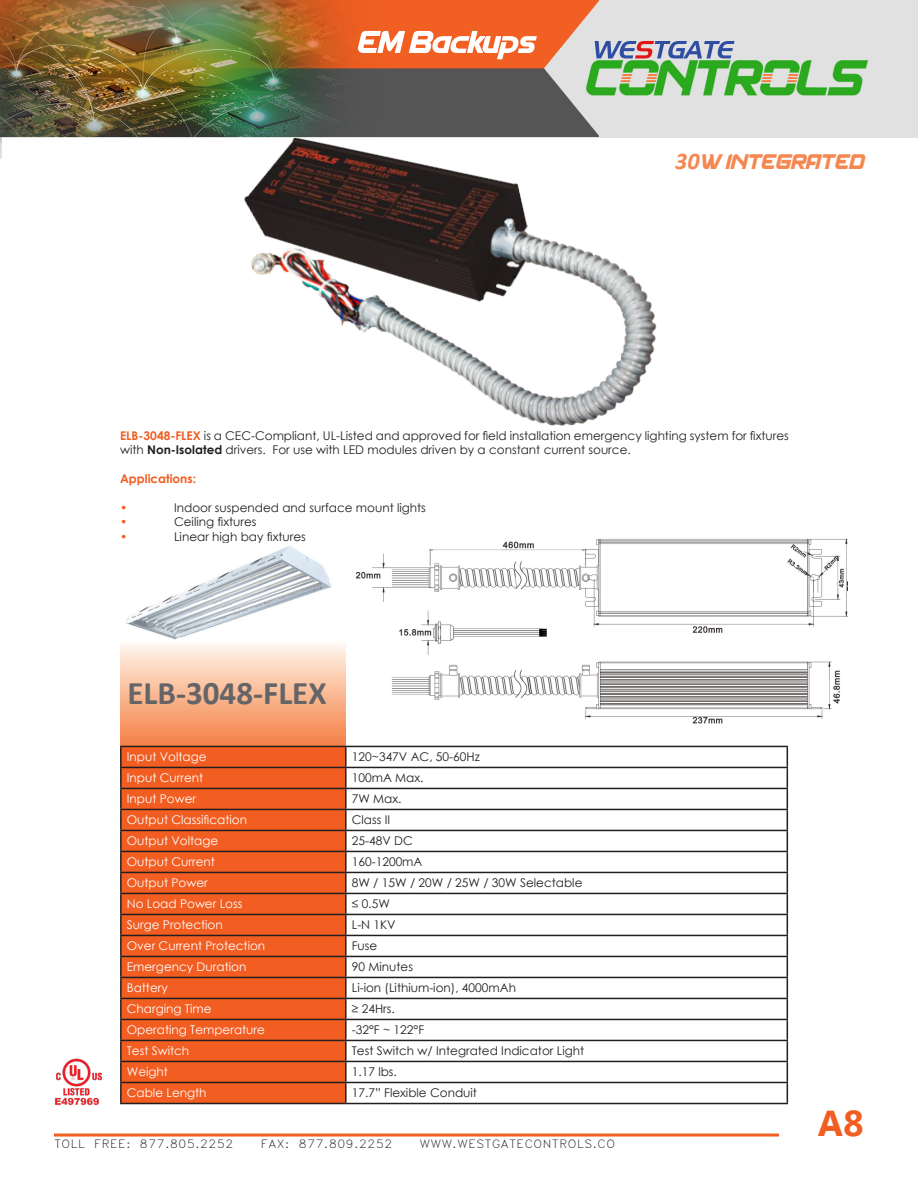
<style>
.page{position:relative;width:918px;height:1188px;background:#fff}
.page>*{position:absolute;margin:0;border:0;box-sizing:border-box;transform-origin:0 0}
.t1{font:700 36px "Myanmar Text";color:#f25d21}
.t2{font:700 33px "Calibri";color:#656568}
.t3{font:22.5px "Spantaran";color:#f58750}
.t4{font:12px/14.4px "Century Gothic";color:#231f20}
.t5{font:12px "Century Gothic";color:#fff}
.t6{font:700 12px "Century Gothic";color:#f25d21}
.t7{font:12px "Century Gothic";color:#f25d21}
.t8{font:11.25px "Roman D";color:#231f20;scale:1.06 1}
.s1{font-family:"Calibri";font-weight:700;font-style:italic;font-size:24px}
.s2{font-weight:700;color:#f25d21}
.s3{font-weight:700}
</style>
<div class="page">
<img style="left:0;top:0;width:918px;height:1134px">
<img style="left:544px;top:0;width:374px;height:137px">
<img style="left:54px;top:1056px;width:52px;height:51px">
<hr style="left:54px;top:1134px;width:725px;height:3px;background:#f25d21">
<img style="left:224px;top:72px;width:457px;height:420px">
<svg style="left:120px;top:639px;width:225px;height:107px;background:#f9ba97"></svg>
<svg style="left:122px;top:747px;width:223px;height:356px;background:#ec5b20"></svg>
<hr style="left:120px;top:746px;width:226px;height:1px;background:#231f20">
<hr style="left:120px;top:747px;width:2px;height:20px;background:#231f20">
<hr style="left:346px;top:746px;width:442px;height:1px;background:#231f20">
<hr style="left:345px;top:747px;width:2px;height:20px;background:#231f20">
<hr style="left:120px;top:767px;width:226px;height:1px;background:#231f20">
<hr style="left:120px;top:768px;width:2px;height:20px;background:#231f20">
<hr style="left:346px;top:767px;width:442px;height:1px;background:#231f20">
<hr style="left:345px;top:768px;width:2px;height:20px;background:#231f20">
<hr style="left:120px;top:788px;width:226px;height:1px;background:#231f20">
<hr style="left:120px;top:789px;width:2px;height:20px;background:#231f20">
<hr style="left:346px;top:788px;width:442px;height:1px;background:#231f20">
<hr style="left:345px;top:789px;width:2px;height:20px;background:#231f20">
<hr style="left:120px;top:809px;width:226px;height:1px;background:#231f20">
<hr style="left:120px;top:810px;width:2px;height:20px;background:#231f20">
<hr style="left:346px;top:809px;width:442px;height:1px;background:#231f20">
<hr style="left:345px;top:810px;width:2px;height:20px;background:#231f20">
<hr style="left:120px;top:830px;width:226px;height:1px;background:#231f20">
<hr style="left:120px;top:831px;width:2px;height:20px;background:#231f20">
<hr style="left:346px;top:830px;width:442px;height:1px;background:#231f20">
<hr style="left:345px;top:831px;width:2px;height:20px;background:#231f20">
<hr style="left:120px;top:851px;width:226px;height:1px;background:#231f20">
<hr style="left:120px;top:852px;width:2px;height:20px;background:#231f20">
<hr style="left:346px;top:851px;width:442px;height:1px;background:#231f20">
<hr style="left:345px;top:852px;width:2px;height:20px;background:#231f20">
<hr style="left:120px;top:872px;width:226px;height:1px;background:#231f20">
<hr style="left:120px;top:873px;width:2px;height:20px;background:#231f20">
<hr style="left:346px;top:872px;width:442px;height:1px;background:#231f20">
<hr style="left:345px;top:873px;width:2px;height:20px;background:#231f20">
<hr style="left:120px;top:893px;width:226px;height:1px;background:#231f20">
<hr style="left:120px;top:894px;width:2px;height:20px;background:#231f20">
<hr style="left:346px;top:893px;width:442px;height:1px;background:#231f20">
<hr style="left:345px;top:894px;width:2px;height:20px;background:#231f20">
<hr style="left:120px;top:914px;width:226px;height:1px;background:#231f20">
<hr style="left:120px;top:915px;width:2px;height:20px;background:#231f20">
<hr style="left:346px;top:914px;width:442px;height:1px;background:#231f20">
<hr style="left:345px;top:915px;width:2px;height:20px;background:#231f20">
<hr style="left:120px;top:935px;width:226px;height:1px;background:#231f20">
<hr style="left:120px;top:936px;width:2px;height:20px;background:#231f20">
<hr style="left:346px;top:935px;width:442px;height:1px;background:#231f20">
<hr style="left:345px;top:936px;width:2px;height:20px;background:#231f20">
<hr style="left:120px;top:956px;width:226px;height:1px;background:#231f20">
<hr style="left:120px;top:957px;width:2px;height:20px;background:#231f20">
<hr style="left:346px;top:956px;width:442px;height:1px;background:#231f20">
<hr style="left:345px;top:957px;width:2px;height:20px;background:#231f20">
<hr style="left:120px;top:977px;width:226px;height:1px;background:#231f20">
<hr style="left:120px;top:978px;width:2px;height:20px;background:#231f20">
<hr style="left:346px;top:977px;width:442px;height:1px;background:#231f20">
<hr style="left:345px;top:978px;width:2px;height:20px;background:#231f20">
<hr style="left:120px;top:998px;width:226px;height:1px;background:#231f20">
<hr style="left:120px;top:999px;width:2px;height:20px;background:#231f20">
<hr style="left:346px;top:998px;width:442px;height:1px;background:#231f20">
<hr style="left:345px;top:999px;width:2px;height:20px;background:#231f20">
<hr style="left:120px;top:1019px;width:226px;height:1px;background:#231f20">
<hr style="left:120px;top:1020px;width:2px;height:20px;background:#231f20">
<hr style="left:346px;top:1019px;width:442px;height:1px;background:#231f20">
<hr style="left:345px;top:1020px;width:2px;height:20px;background:#231f20">
<hr style="left:120px;top:1040px;width:226px;height:1px;background:#231f20">
<hr style="left:120px;top:1041px;width:2px;height:20px;background:#231f20">
<hr style="left:346px;top:1040px;width:442px;height:1px;background:#231f20">
<hr style="left:345px;top:1041px;width:2px;height:20px;background:#231f20">
<hr style="left:120px;top:1061px;width:226px;height:1px;background:#231f20">
<hr style="left:120px;top:1062px;width:2px;height:20px;background:#231f20">
<hr style="left:346px;top:1061px;width:442px;height:1px;background:#231f20">
<hr style="left:345px;top:1062px;width:2px;height:20px;background:#231f20">
<hr style="left:120px;top:1082px;width:226px;height:1px;background:#231f20">
<hr style="left:120px;top:1083px;width:2px;height:20px;background:#231f20">
<hr style="left:346px;top:1082px;width:442px;height:1px;background:#231f20">
<hr style="left:345px;top:1083px;width:2px;height:20px;background:#231f20">
<svg style="left:787px;top:747px;width:1px;height:356px"></svg>
<hr style="left:120px;top:1103px;width:226px;height:1px;background:#231f20">
<hr style="left:346px;top:1103px;width:442px;height:1px;background:#231f20">
<img style="left:121px;top:544px;width:214px;height:98px">
<img style="left:356px;top:535px;width:492px;height:190px">
<p class="t3" style="left:675px;top:153px;width:190px"><span class="s1">30</span>W INTEGRATED</p>
<p class="t4" style="left:120px;top:428px;width:670px"><span class="s2">ELB-3048-FLEX</span> is a CEC-Compliant, UL-Listed and approved for field installation emergency lighting system for fixtures with <span class="s3">Non-Isolated</span> drivers. For use with LED modules driven by a constant current source.</p>
<p class="t6" style="left:120px;top:470px;width:78px">Applications:</p>
<p class="t7" style="left:120px;top:499px;width:9px">•</p>
<p class="t4" style="left:174px;top:500px;width:253px">Indoor suspended and surface mount lights</p>
<p class="t7" style="left:120px;top:513px;width:9px">•</p>
<p class="t4" style="left:174px;top:514px;width:84px">Ceiling fixtures</p>
<p class="t7" style="left:120px;top:528px;width:9px">•</p>
<p class="t4" style="left:174px;top:529px;width:133px">Linear high bay fixtures</p>
<p class="t2" style="left:128px;top:669px;width:201px">ELB-3048-FLEX</p>
<p class="t5" style="left:127px;top:749px;width:81px">Input Voltage</p>
<p class="t4" style="left:352px;top:750px;width:130px">120~347V AC, 50-60Hz</p>
<p class="t5" style="left:127px;top:770px;width:78px">Input Current</p>
<p class="t4" style="left:352px;top:771px;width:73px">100mA Max.</p>
<p class="t5" style="left:127px;top:791px;width:71px">Input Power</p>
<p class="t4" style="left:352px;top:792px;width:51px">7W Max.</p>
<p class="t5" style="left:127px;top:812px;width:122px">Output Classification</p>
<p class="t4" style="left:352px;top:813px;width:40px">Class II</p>
<p class="t5" style="left:127px;top:833px;width:93px">Output Voltage</p>
<p class="t4" style="left:352px;top:834px;width:63px">25-48V DC</p>
<p class="t5" style="left:127px;top:854px;width:90px">Output Current</p>
<p class="t4" style="left:352px;top:855px;width:72px">160-1200mA</p>
<p class="t5" style="left:127px;top:875px;width:83px">Output Power</p>
<p class="t4" style="left:352px;top:876px;width:232px">8W / 15W / 20W / 25W / 30W Selectable</p>
<p class="t5" style="left:127px;top:896px;width:117px">No Load Power Loss</p>
<p class="t4" style="left:352px;top:897px;width:40px">≤ 0.5W</p>
<p class="t5" style="left:127px;top:917px;width:97px">Surge Protection</p>
<p class="t4" style="left:352px;top:918px;width:45px">L-N 1KV</p>
<p class="t5" style="left:127px;top:938px;width:140px">Over Current Protection</p>
<p class="t4" style="left:352px;top:939px;width:27px">Fuse</p>
<p class="t5" style="left:127px;top:959px;width:121px">Emergency Duration</p>
<p class="t4" style="left:352px;top:960px;width:63px">90 Minutes</p>
<p class="t5" style="left:127px;top:980px;width:43px">Battery</p>
<p class="t4" style="left:352px;top:981px;width:166px">Li-ion (Lithium-ion), 4000mAh</p>
<p class="t5" style="left:127px;top:1001px;width:86px">Charging Time</p>
<p class="t4" style="left:352px;top:1002px;width:44px">≥ 24Hrs.</p>
<p class="t5" style="left:127px;top:1022px;width:140px">Operating Temperature</p>
<p class="t4" style="left:352px;top:1023px;width:74px">-32°F ~ 122°F</p>
<p class="t5" style="left:127px;top:1043px;width:64px">Test Switch</p>
<p class="t4" style="left:352px;top:1044px;width:234px">Test Switch w/ Integrated Indicator Light</p>
<p class="t5" style="left:127px;top:1064px;width:43px">Weight</p>
<p class="t4" style="left:352px;top:1065px;width:47px">1.17 lbs.</p>
<p class="t5" style="left:127px;top:1085px;width:81px">Cable Length</p>
<p class="t4" style="left:352px;top:1086px;width:127px">17.7” Flexible Conduit</p>
<p class="t8" style="left:54px;top:1136px;width:171px">TOLL FREE: 877.805.2252</p>
<p class="t8" style="left:260px;top:1136px;width:126px">FAX: 877.809.2252</p>
<p class="t8" style="left:419px;top:1136px;width:187px">WWW.WESTGATECONTROLS.CO</p>
<p class="t1" style="left:818px;top:1103px;width:48px">A8</p>
</div>
